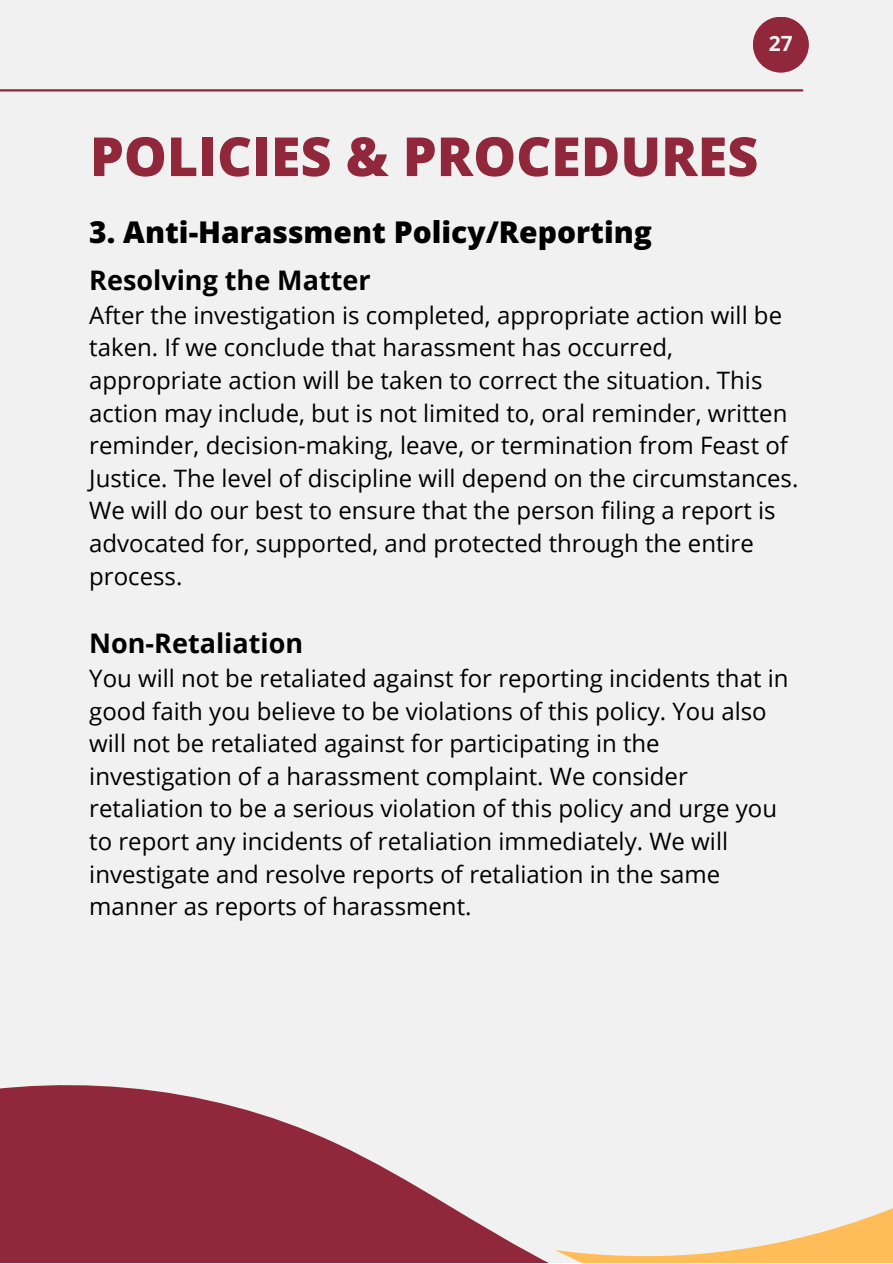
<style>
.page{position:relative;width:893px;height:1264px;background:#fff}
.page>*{position:absolute;margin:0;border:0;box-sizing:border-box;transform-origin:0 0}
.t1{font:800 54px "Open Sans";color:#91273b}
.t2{font:800 30px "Open Sans";color:#000}
.t3{font:700 27px "Open Sans";color:#000}
.t4{font:24px/32.5px "Open Sans";color:#000}
.t5{font:700 21px "Open Sans";color:#f1f1f1}
</style>
<div class="page">
<div style="left:0;top:0;width:892px;height:1262px;background:#f1f1f1"></div>
<hr style="left:0;top:89px;width:802px;height:2px;background:#91273b">
<div style="left:752px;top:17px;width:56px;height:56px;background:#91273b;border-radius:50%"></div>
<svg style="left:0;top:1085px;width:547px;height:177px;fill:#91273b"></svg>
<svg style="left:555px;top:1208px;width:337px;height:54px"></svg>
<p class="t5" style="left:768px;top:29px;width:25px">27</p>
<p class="t1" style="left:90px;top:118px;width:670px">POLICIES &amp; PROCEDURES</p>
<p class="t2" style="left:89px;top:210px;width:564px">3. Anti-Harassment Policy/Reporting</p>
<p class="t3" style="left:89px;top:261px;width:283px">Resolving the Matter</p>
<p class="t4" style="left:89px;top:298px;width:710px">After the investigation is completed, appropriate action will be taken. If we conclude that harassment has occurred, appropriate action will be taken to correct the situation. This action may include, but is not limited to, oral reminder, written reminder, decision-making, leave, or termination from Feast of Justice. The level of discipline will depend on the circumstances.<br>We will do our best to ensure that the person filing a report is advocated for, supported, and protected through the entire process.</p>
<p class="t3" style="left:89px;top:624px;width:215px">Non-Retaliation</p>
<p class="t4" style="left:89px;top:661px;width:700px">You will not be retaliated against for reporting incidents that in good faith you believe to be violations of this policy. You also will not be retaliated against for participating in the investigation of a harassment complaint. We consider retaliation to be a serious violation of this policy and urge you to report any incidents of retaliation immediately. We will investigate and resolve reports of retaliation in the same manner as reports of harassment.</p>
</div>
